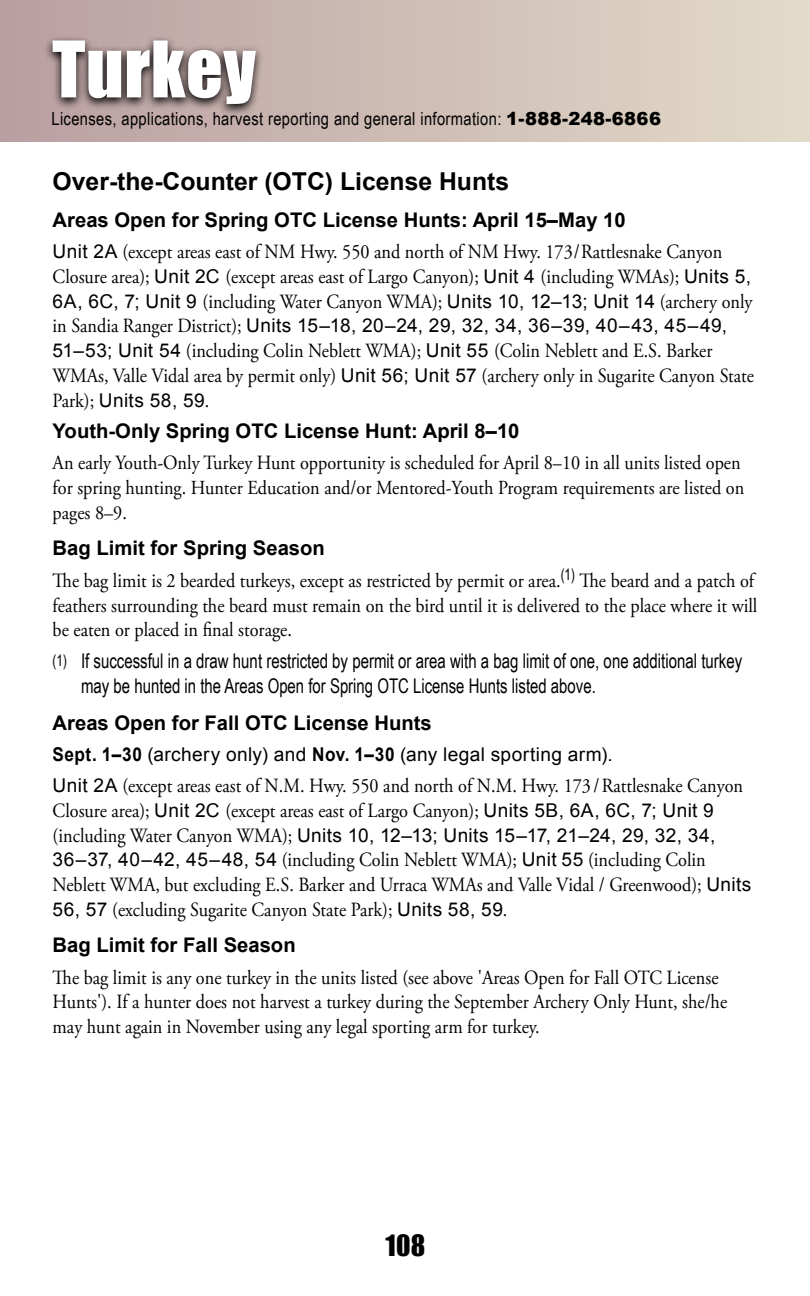
<style>
.page{position:relative;width:810px;height:1296px;background:#fff}
.page>*{position:absolute;margin:0;border:0;box-sizing:border-box;transform-origin:0 0}
.t1{font:72px "Impact";letter-spacing:.01em;color:#fff}
.t2{font:27px "Impact";color:#000}
.t3{font:700 24.53px "Arial";color:#000}
.t4{font:20.25px/24.8px "Adobe Garamond Pro";color:#000;scale:.9 1}
.t5{font:700 20.25px "Arial";color:#000}
.t6{font:20.25px/24.8px "Arial Narrow";color:#000;scale:.9 1}
.t7{font:19.8px/24.5px "Adobe Garamond Pro";color:#000;scale:.92 1}
.t8{font:19.12px "Arial";letter-spacing:.02em;color:#000}
.t9{font:18px "Arial Narrow";letter-spacing:.02em;color:#000}
.s1{font-family:"Arial";font-weight:900}
.s2{font-family:"Arial";font-size:19.12px}
.s3{font-family:"Adobe Garamond Pro";font-size:20.25px}
.s4{font-size:20.25px}
.s5{font-size:15.75px}
.s6{font-weight:700}
</style>
<div class="page">
<div style="left:0;top:0;width:810px;height:142px;background:linear-gradient(to right,#ba9ea1,#e3dbc9)"></div>
<svg style="left:43px;top:36px;width:222px;height:81px;background:#746565"></svg>
<h1 class="t1" style="left:52px;top:13px;width:205px">Turkey</h1>
<p class="t9" style="left:51px;top:106px;width:611px">Licenses, applications, harvest reporting and general information: <span class="s1">1-888-248-6866</span></p>
<p class="t3" style="left:53px;top:165px;width:458px">Over-the-Counter (OTC) License Hunts</p>
<p class="t5" style="left:53px;top:206px;width:575px">Areas Open for Spring OTC License Hunts: April 15–May 10</p>
<p class="t4" style="left:53px;top:240px;width:779px"><span class="s2">Unit 2A</span> (except areas east of NM Hwy. 550 and north of NM Hwy. 173/Rattlesnake Canyon<br>Closure area); <span class="s2">Unit 2C</span> (except areas east of Largo Canyon); <span class="s2">Unit 4</span> (including WMAs); <span class="s2">Units 5,<br>6A, 6C, 7; Unit 9</span> (including Water Canyon WMA); <span class="s2">Units 10, 12–13; Unit 14</span> (archery only</p>
<p class="t8" style="left:53px;top:313px;width:676px"><span class="s3">in Sandia Ranger District);</span> Units 15–18, 20–24, 29, 32, 34, 36–39, 40–43, 45–49,</p>
<p class="t4" style="left:53px;top:339px;width:781px"><span class="s2">51–53; Unit 54</span> (including Colin Neblett WMA); <span class="s2">Unit 55</span> (Colin Neblett and E.S. Barker<br>WMAs, Valle Vidal area by permit only) <span class="s2">Unit 56; Unit 57</span> (archery only in Sugarite Canyon State</p>
<p class="t8" style="left:53px;top:387px;width:158px"><span class="s3">Park);</span> Units 58, 59<span class="s3">.</span></p>
<p class="t5" style="left:53px;top:417px;width:468px">Youth-Only Spring OTC License Hunt: April 8–10</p>
<p class="t4" style="left:53px;top:451px;width:766px">An early Youth-Only Turkey Hunt opportunity is scheduled for April 8–10 in all units listed open</p>
<p class="t7" style="left:53px;top:476px;width:753px"><span class="s4">for spring hunting.</span> Hunter Education and/or Mentored-Youth Program requirements are listed on pages 8–9.</p>
<p class="t5" style="left:53px;top:535px;width:274px">Bag Limit for Spring Season</p>
<p class="t4" style="left:53px;top:569px;width:785px">The bag limit is 2 bearded turkeys, except as restricted by permit or area.<sup>(1)</sup> The beard and a patch of feathers surrounding the beard must remain on the bird until it is delivered to the place where it will be eaten or placed in final storage.</p>
<p class="t6" style="left:81px;top:648px;width:736px;text-indent:-28px"><span class="s5">(1)</span> If successful in a draw hunt restricted by permit or area with a bag limit of one, one additional turkey may be hunted in the Areas Open for Spring OTC License Hunts listed above.</p>
<p class="t5" style="left:53px;top:709px;width:381px">Areas Open for Fall OTC License Hunts</p>
<p class="t8" style="left:53px;top:742px;width:558px"><span class="s6">Sept. 1–30</span> (archery only) and <span class="s6">Nov. 1–30</span> (any legal sporting arm).</p>
<p class="t4" style="left:53px;top:774px;width:769px"><span class="s2">Unit 2A</span> (except areas east of N.M. Hwy. 550 and north of N.M. Hwy. 173 / Rattlesnake Canyon<br>Closure area); <span class="s2">Unit 2C</span> (except areas east of Largo Canyon); <span class="s2">Units 5B, 6A, 6C, 7; Unit 9</span></p>
<p class="t8" style="left:53px;top:822px;width:664px"><span class="s3">(including Water Canyon WMA);</span> Units 10, 12–13; Units 15–17, 21–24, 29, 32, 34,</p>
<p class="t4" style="left:53px;top:848px;width:778px"><span class="s2">36–37, 40–42, 45–48, 54</span> (including Colin Neblett WMA); <span class="s2">Unit 55</span> (including Colin<br>Neblett WMA, but excluding E.S. Barker and Urraca WMAs and Valle Vidal / Greenwood); <span class="s2">Units<br>56, 57</span> (excluding Sugarite Canyon State Park); <span class="s2">Units 58, 59</span>.</p>
<p class="t5" style="left:53px;top:932px;width:245px">Bag Limit for Fall Season</p>
<p class="t4" style="left:53px;top:966px;width:751px">The bag limit is any one turkey in the units listed (see above 'Areas Open for Fall OTC License<br>Hunts'). If a hunter does not harvest a turkey during the September Archery Only Hunt, she/he may hunt again in November using any legal sporting arm for turkey.</p>
<h2 class="t2" style="left:386px;top:1224px;width:41px">108</h2>
</div>
